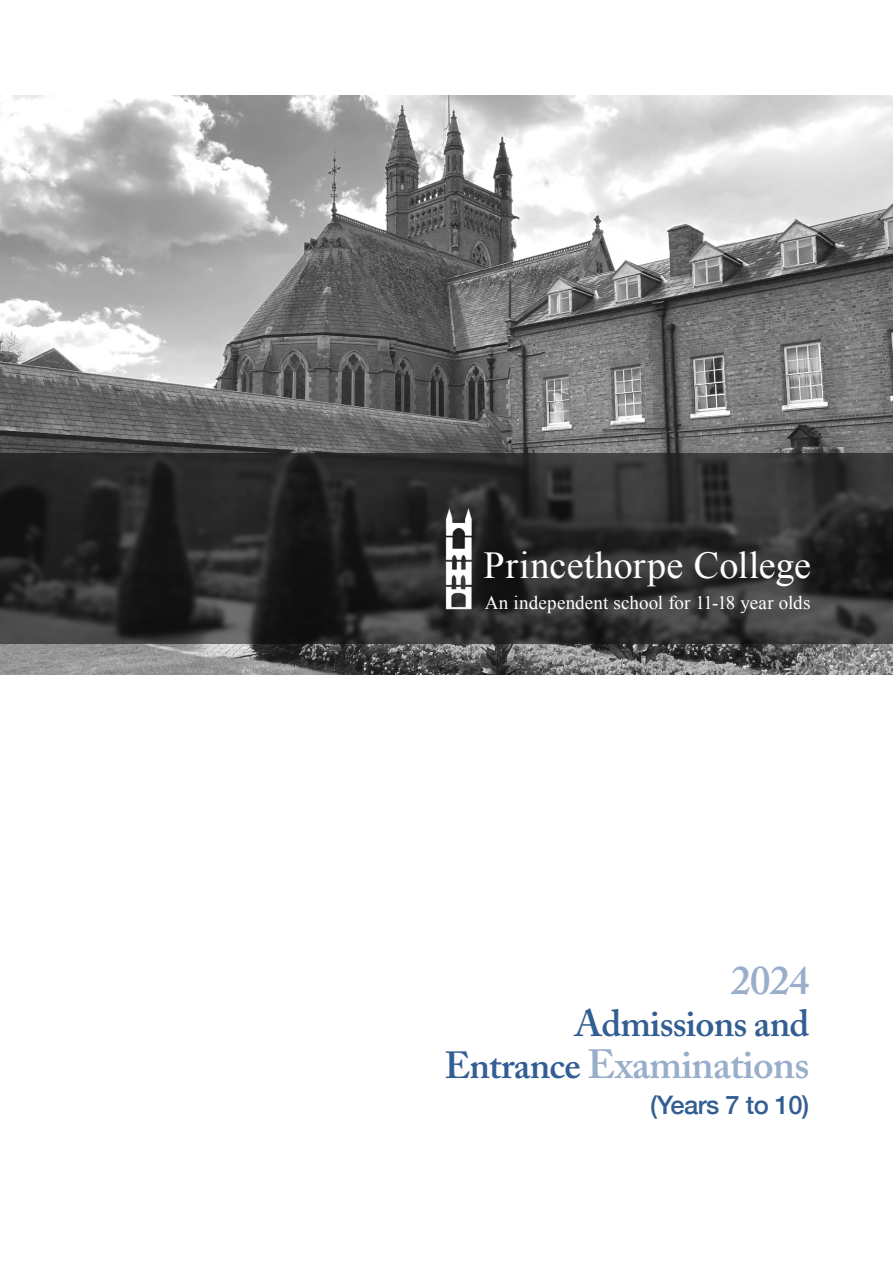
<style>
.page{position:relative;width:893px;height:1263px;background:#fff}
.page>*{position:absolute;margin:0;border:0;box-sizing:border-box;transform-origin:0 0}
.t1{font:600 40.5px "Adobe Caslon Pro";letter-spacing:-.02em;color:#99aeca}
.t2{font:38.1px "Times New Roman";letter-spacing:.005em;color:#fff}
.t3{font:600 37.5px "Adobe Caslon Pro";letter-spacing:-.02em;color:#335e94}
.t4{font:500 25.5px "Helvetica Neue";letter-spacing:-.02em;color:#335e94}
.t5{font:19.05px "Times New Roman";letter-spacing:.005em;color:#fff}
.s1{font-size:37.5px;color:#335e94}
</style>
<div class="page">
<img style="left:0;top:96px;width:893px;height:578px">
<svg style="left:0;top:454px;width:893px;height:189px;background:#2b2b2b"></svg>
<img style="left:441px;top:506px;width:34px;height:103px">
<h2 class="t2" style="left:484px;top:540px;width:329px">Princethorpe College</h2>
<p class="t5" style="left:485px;top:590px;width:327px">An independent school for 11-18 year olds</p>
<h1 class="t1" style="left:731px;top:956px;width:80px">2024</h1>
<h3 class="t3" style="left:575px;top:1001px;width:236px">Admissions and</h3>
<h1 class="t1" style="left:444px;top:1040px;width:366px"><span class="s1">Entrance</span> Examinations</h1>
<h3 class="t4" style="left:650px;top:1084px;width:161px">(Years 7 to 10)</h3>
</div>
